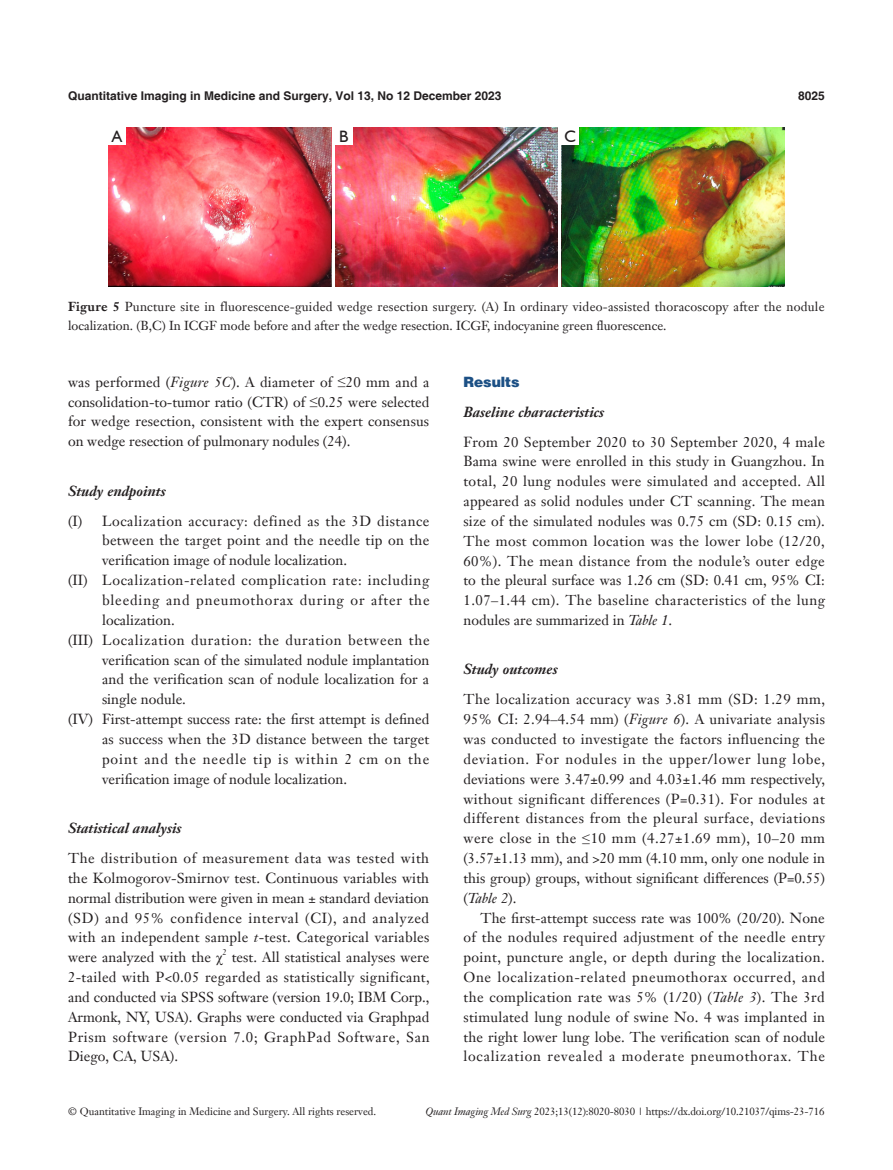
<style>
.page{position:relative;width:893px;height:1170px;background:#fff}
.page>*{position:absolute;margin:0;border:0;box-sizing:border-box;transform-origin:0 0}
.t1{font:16.5px "Humanist 521 BT";color:#231f20}
.t2{font:14.25px/19.8px "Janson Text LT";letter-spacing:.015em;color:#231f20;text-align:justify}
.t3{font:italic 700 14.25px "Janson Text LT";color:#231f20}
.t4{font:14.25px "Janson Text LT";letter-spacing:.04em;color:#231f20}
.t5{font:14.25px "Janson Text LT";letter-spacing:.05em;color:#231f20}
.t6{font:14.25px "Janson Text LT";letter-spacing:.035em;color:#231f20}
.t7{font:14.25px "Janson Text LT";letter-spacing:.06em;color:#231f20}
.t8{font:14.25px "Janson Text LT";letter-spacing:.065em;color:#231f20}
.t9{font:900 14.25px "Helvetica";color:#1c5085}
.t10{font:12.75px/19.5px "Janson Text LT";letter-spacing:.015em;color:#231f20}
.t11{font:700 12px "Helvetica";color:#231f20}
.t12{font:10.5px "Janson Text LT";color:#231f20}
.t13{font:8.25px "Janson Text LT";color:#231f20}
.s1{font-weight:700}
.s2{font-style:italic}
.s3{font-family:"Times New Roman"}
</style>
<div class="page">
<img style="left:108px;top:128px;width:223px;height:159px">
<img style="left:335px;top:128px;width:222px;height:159px">
<img style="left:562px;top:128px;width:223px;height:159px">
<div style="left:562px;top:128px;width:17px;height:17px;background:#fff"></div>
<div style="left:335px;top:128px;width:17px;height:17px;background:#fff"></div>
<div style="left:108px;top:128px;width:17px;height:17px;background:#fff"></div>
<p class="t11" style="left:68px;top:88px;width:435px">Quantitative Imaging in Medicine and Surgery, Vol 13, No 12 December 2023</p>
<p class="t11" style="left:798px;top:88px;width:28px">8025</p>
<p class="t1" style="left:112px;top:126px;width:12px">A</p>
<p class="t1" style="left:339px;top:126px;width:11px">B</p>
<p class="t1" style="left:564px;top:126px;width:13px">C</p>
<p class="t10" style="left:68px;top:296px;width:758px"><span class="s1">Figure 5</span> Puncture site in fluorescence-guided wedge resection surgery. (A) In ordinary video-assisted thoracoscopy after the nodule localization. (B,C) In ICGF mode before and after the wedge resection. ICGF, indocyanine green fluorescence.</p>
<p class="t2" style="left:68px;top:372px;width:363px">was performed (<span class="s2">Figure 5C</span>). A diameter of <span class="s3">≤</span>20 mm and a consolidation-to-tumor ratio (CTR) of <span class="s3">≤</span>0.25 were selected for wedge resection, consistent with the expert consensus on wedge resection of pulmonary nodules (24).</p>
<p class="t3" style="left:68px;top:481px;width:99px">Study endpoints</p>
<p class="t6" style="left:68px;top:511px;width:363px">(I) Localization accuracy: defined as the 3D distance</p>
<p class="t2" style="left:102px;top:530px;width:329px">between the target point and the needle tip on the</p>
<p class="t2" style="left:102px;top:550px;width:247px">verification image of nodule localization.</p>
<p class="t4" style="left:68px;top:571px;width:363px">(II) Localization-related complication rate: including</p>
<p class="t7" style="left:102px;top:591px;width:329px">bleeding and pneumothorax during or after the</p>
<p class="t2" style="left:102px;top:610px;width:74px">localization.</p>
<p class="t5" style="left:68px;top:630px;width:363px">(III) Localization duration: the duration between the</p>
<p class="t2" style="left:102px;top:649px;width:329px">verification scan of the simulated nodule implantation</p>
<p class="t2" style="left:102px;top:669px;width:329px">and the verification scan of nodule localization for a</p>
<p class="t2" style="left:102px;top:689px;width:85px">single nodule.</p>
<p class="t2" style="left:68px;top:709px;width:363px">(IV) First-attempt success rate: the first attempt is defined</p>
<p class="t2" style="left:102px;top:729px;width:329px">as success when the 3D distance between the target</p>
<p class="t8" style="left:102px;top:749px;width:329px">point and the needle tip is within 2 cm on the</p>
<p class="t2" style="left:102px;top:768px;width:247px">verification image of nodule localization.</p>
<p class="t3" style="left:68px;top:818px;width:115px">Statistical analysis</p>
<p class="t2" style="left:68px;top:848px;width:363px">The distribution of measurement data was tested with the Kolmogorov-Smirnov test. Continuous variables with normal distribution were given in mean ± standard deviation (SD) and 95% confidence interval (CI), and analyzed with an independent sample <span class="s2">t</span>-test. Categorical variables were analyzed with the <span class="s3">χ</span></p>
<p class="t13" style="left:222px;top:947px;width:6px">2</p>
<p class="t2" style="left:68px;top:947px;width:363px;text-indent:164px">test. All statistical analyses were 2-tailed with P&lt;0.05 regarded as statistically significant, and conducted via SPSS software (version 19.0; IBM Corp., Armonk, NY, USA). Graphs were conducted via Graphpad Prism software (version 7.0; GraphPad Software, San Diego, CA, USA).</p>
<p class="t9" style="left:463px;top:372px;width:58px">Results</p>
<p class="t3" style="left:463px;top:402px;width:142px">Baseline characteristics</p>
<p class="t2" style="left:463px;top:431px;width:363px">From 20 September 2020 to 30 September 2020, 4 male Bama swine were enrolled in this study in Guangzhou. In total, 20 lung nodules were simulated and accepted. All appeared as solid nodules under CT scanning. The mean size of the simulated nodules was 0.75 cm (SD: 0.15 cm).<br>The most common location was the lower lobe (12/20, 60%). The mean distance from the nodule’s outer edge to the pleural surface was 1.26 cm (SD: 0.41 cm, 95% CI:<br>1.07–1.44 cm). The baseline characteristics of the lung nodules are summarized in <span class="s2">Table 1</span>.</p>
<p class="t3" style="left:463px;top:660px;width:96px">Study outcomes</p>
<p class="t2" style="left:463px;top:689px;width:363px">The localization accuracy was 3.81 mm (SD: 1.29 mm, 95% CI: 2.94–4.54 mm) (<span class="s2">Figure 6</span>). A univariate analysis was conducted to investigate the factors influencing the deviation. For nodules in the upper/lower lung lobe, deviations were 3.47±0.99 and 4.03±1.46 mm respectively, without significant differences (P=0.31). For nodules at different distances from the pleural surface, deviations were close in the <span class="s3">≤</span>10 mm (4.27±1.69 mm), 10–20 mm (3.57±1.13 mm), and &gt;20 mm (4.10 mm, only one nodule in this group) groups, without significant differences (P=0.55) (<span class="s2">Table 2</span>).</p>
<p class="t2" style="left:463px;top:907px;width:363px;text-indent:17px">The first-attempt success rate was 100% (20/20). None of the nodules required adjustment of the needle entry point, puncture angle, or depth during the localization.<br>One localization-related pneumothorax occurred, and the complication rate was 5% (1/20) (<span class="s2">Table 3</span>). The 3rd stimulated lung nodule of swine No. 4 was implanted in the right lower lung lobe. The verification scan of nodule localization revealed a moderate pneumothorax. The</p>
<p class="t12" style="left:68px;top:1104px;width:310px">© Quantitative Imaging in Medicine and Surgery. All rights reserved.</p>
<p class="t12" style="left:425px;top:1104px;width:401px"><span class="s2">Quant Imaging Med Surg</span> 2023;13(12):8020-8030 | https://dx.doi.org/10.21037/qims-23-716</p>
</div>
